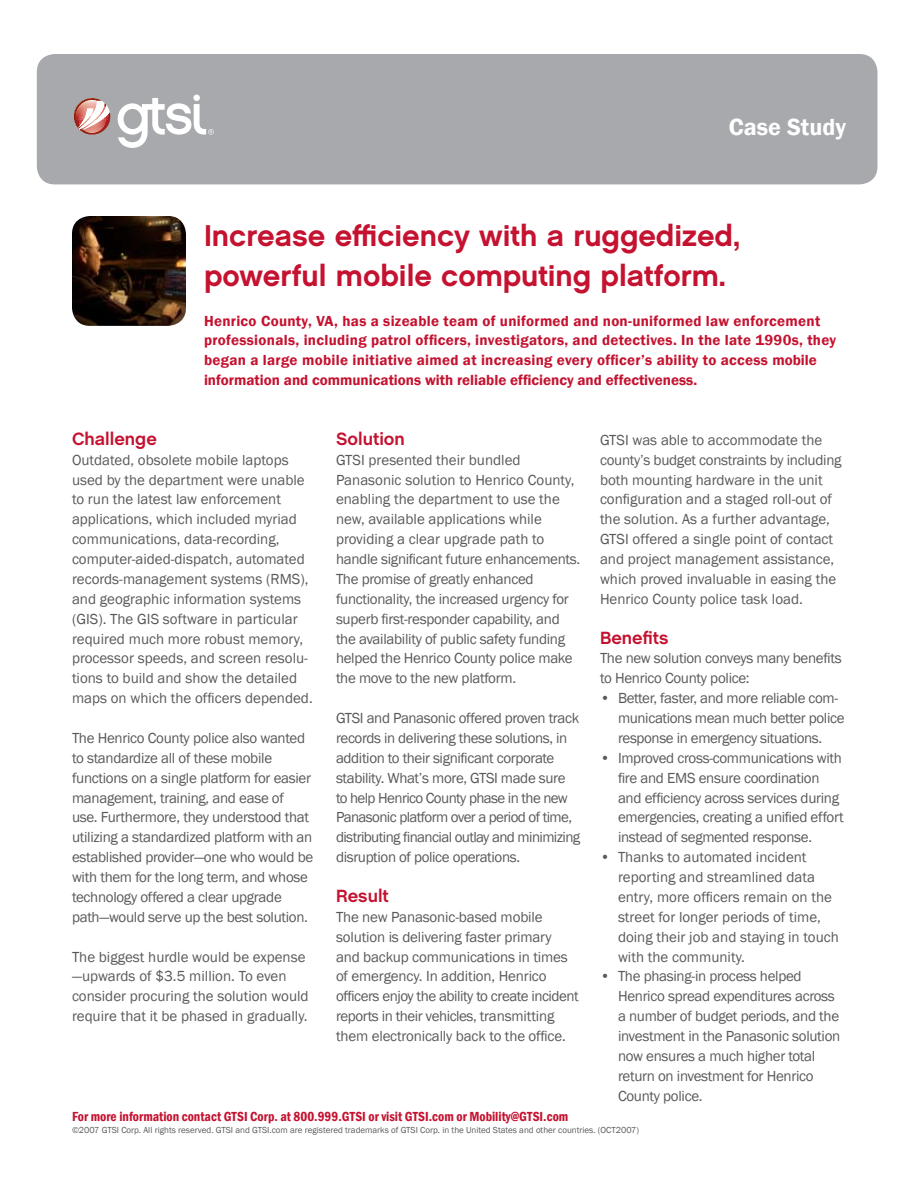
<style>
.page{position:relative;width:918px;height:1188px;background:#fff}
.page>*{position:absolute;margin:0;border:0;box-sizing:border-box;transform-origin:0 0}
.t1{font:30px/39.8px "Chalet New York Nineteen Sixty";color:#c41230}
.t2{font:600 24px "Franklin Gothic";color:#fff}
.t3{font:700 18px "Chalet";color:#c41230}
.t4{font:15px/19.8px "Franklin Gothic";letter-spacing:-.02em;color:#58595b}
.t5{font:15px/19.8px "Franklin Gothic";color:#58595b}
.t6{font:600 15px/19.8px "Franklin Gothic";letter-spacing:.02em;color:#c41230}
.t7{font:600 condensed 13.5px "Franklin Gothic";color:#c41230}
.t8{font:9px "Franklin Gothic";color:#58595b}
</style>
<div class="page">
<div style="left:37px;top:54px;width:841px;height:130px;background:#a7a9ac;border-radius:18px"></div>
<svg style="left:74px;top:98px;width:36px;height:37px"></svg>
<svg style="left:118px;top:98px;width:96px;height:50px"></svg>
<div style="left:193px;top:95px;width:7px;height:6px;background:#fff;border-radius:50%"></div>
<img style="left:72px;top:216px;width:114px;height:110px;border-radius:18px">
<h2 class="t2" style="left:729px;top:112px;width:119px">Case Study</h2>
<h1 class="t1" style="left:204px;top:216px;width:538px">Increase efficiency with a ruggedized, powerful mobile computing platform.</h1>
<p class="t6" style="left:204px;top:311px;width:634px">Henrico County, VA, has a sizeable team of uniformed and non-uniformed law enforcement professionals, including patrol officers, investigators, and detectives. In the late 1990s, they began a large mobile initiative aimed at increasing every officer’s ability to access mobile information and communications with reliable efficiency and effectiveness.</p>
<p class="t3" style="left:72px;top:428px;width:86px">Challenge</p>
<p class="t5" style="left:72px;top:450px;width:242px">Outdated, obsolete mobile laptops used by the department were unable to run the latest law enforcement applications, which included myriad communications, data-recording, computer-aided-dispatch, automated records-management systems (RMS), and geographic information systems (GIS). The GIS software in particular required much more robust memory, processor speeds, and screen resolu&shy;tions to build and show the detailed maps on which the officers depended.</p>
<p class="t4" style="left:72px;top:728px;width:243px">The Henrico County police also wanted to standardize all of these mobile functions on a single platform for easier management, training, and ease of use. Furthermore, they understood that utilizing a standardized platform with an established provider—one who would be with them for the long term, and whose technology offered a clear upgrade path—would serve up the best solution.</p>
<p class="t5" style="left:72px;top:947px;width:238px">The biggest hurdle would be expense —upwards of $3.5 million. To even consider procuring the solution would require that it be phased in gradually.</p>
<p class="t3" style="left:336px;top:428px;width:70px">Solution</p>
<p class="t4" style="left:336px;top:450px;width:246px">GTSI presented their bundled Panasonic solution to Henrico County, enabling the department to use the new, available applications while providing a clear upgrade path to handle significant future enhancements.<br>The promise of greatly enhanced functionality, the increased urgency for superb first-responder capability, and the availability of public safety funding helped the Henrico County police make the move to the new platform.</p>
<p class="t4" style="left:336px;top:708px;width:246px">GTSI and Panasonic offered proven track records in delivering these solutions, in addition to their significant corporate stability. What’s more, GTSI made sure to help Henrico County phase in the new Panasonic platform over a period of time, distributing financial outlay and minimizing disruption of police operations.</p>
<p class="t3" style="left:336px;top:885px;width:54px">Result</p>
<p class="t4" style="left:336px;top:907px;width:244px">The new Panasonic-based mobile solution is delivering faster primary and backup communications in times of emergency. In addition, Henrico officers enjoy the ability to create incident reports in their vehicles, transmitting them electronically back to the office.</p>
<p class="t5" style="left:600px;top:430px;width:243px">GTSI was able to accommodate the county’s budget constraints by including both mounting hardware in the unit configuration and a staged roll-out of the solution. As a further advantage, GTSI offered a single point of contact and project management assistance, which proved invaluable in easing the Henrico County police task load.</p>
<p class="t3" style="left:600px;top:627px;width:70px">Benefits</p>
<p class="t4" style="left:600px;top:649px;width:243px">The new solution conveys many benefits to Henrico County police:</p>
<p class="t4" style="left:618px;top:689px;width:228px">Better, faster, and more reliable com&shy;munications mean much better police response in emergency situations.<br>Improved cross-communications with fire and EMS ensure coordination and efficiency across services during emergencies, creating a unified effort instead of segmented response.<br>Thanks to automated incident reporting and streamlined data entry, more officers remain on the street for longer periods of time, doing their job and staying in touch with the community.<br>The phasing-in process helped Henrico spread expenditures across a number of budget periods, and the investment in the Panasonic solution now ensures a much higher total return on investment for Henrico County police.</p>
<p class="t4" style="left:600px;top:689px;width:12px">•</p>
<p class="t4" style="left:600px;top:748px;width:12px">•</p>
<p class="t4" style="left:600px;top:848px;width:12px">•</p>
<p class="t4" style="left:600px;top:967px;width:12px">•</p>
<p class="t7" style="left:72px;top:1107px;width:498px">For more information contact GTSI Corp. at 800.999.GTSI or visit GTSI.com or Mobility@GTSI.com</p>
<p class="t8" style="left:72px;top:1124px;width:569px">©2007 GTSI Corp. All rights reserved. GTSI and GTSI.com are registered trademarks of GTSI Corp. in the United States and other countries. (OCT2007)</p>
</div>
